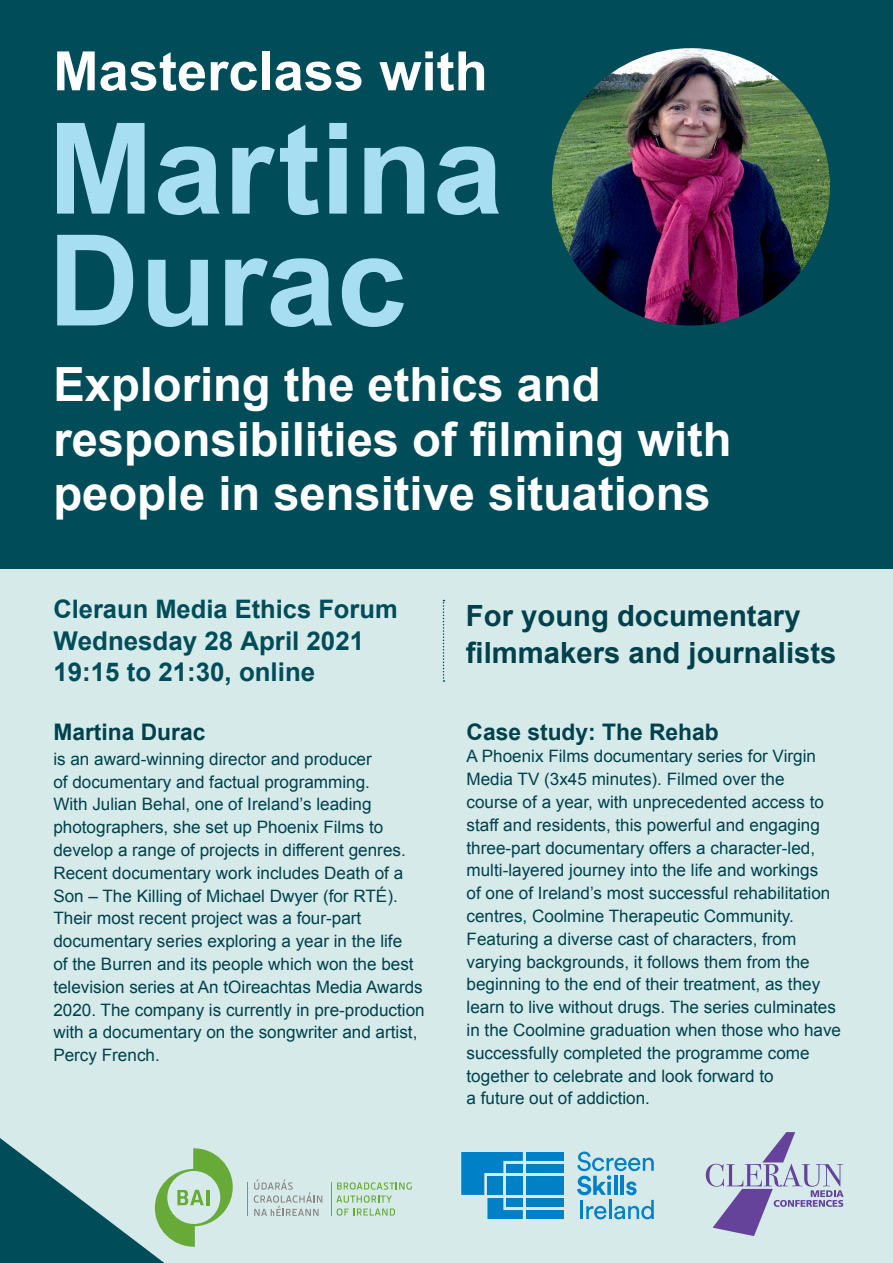
<style>
.page{position:relative;width:893px;height:1263px;background:#d6eaea}
.page>*{position:absolute;margin:0;border:0;box-sizing:border-box;transform-origin:0 0}
.t1{font:700 126.6px/111.9px "Arial";color:#a7def1}
.t2{font:700 54.3px "Arial";color:#fff}
.t3{font:700 47.1px/54.6px "Arial";color:#fff}
.t4{font:700 29.25px/37px "Arial";color:#00414c}
.t5{font:700 25.95px/31.5px "Arial";color:#004c59}
.t6{font:700 25.5px "Arial";color:#004c59}
.t7{font:700 22.8px "Arial";color:#00414c}
.t8{font:17.1px/22.8px "Arial";color:#00414c}
</style>
<div class="page">
<div style="left:0;top:0;width:893px;height:568px;background:#004c59"></div>
<img style="left:552px;top:48px;width:278px;height:277px;border-radius:139px">
<div style="left:526px;top:1210px;width:38px;height:9px;background:#0080c6"></div>
<div style="left:526px;top:1198px;width:38px;height:9px;background:#0080c6"></div>
<svg style="left:461px;top:1152px;width:62px;height:67px"></svg>
<div style="left:487px;top:1176px;width:16px;height:19px;background:#0080c6"></div>
<div style="left:526px;top:1152px;width:38px;height:9px;background:#0080c6"></div>
<div style="left:506px;top:1164px;width:17px;height:9px;background:#0080c6"></div>
<div style="left:506px;top:1176px;width:17px;height:19px;background:#0080c6"></div>
<div style="left:526px;top:1164px;width:38px;height:9px;background:#0080c6"></div>
<div style="left:526px;top:1176px;width:38px;height:19px;background:#0080c6"></div>
<svg style="left:577px;top:1151px;width:77px;height:68px"></svg>
<svg style="left:706px;top:1132px;width:138px;height:104px"></svg>
<svg style="left:254px;top:1179px;width:68px;height:37px"></svg>
<svg style="left:336px;top:1182px;width:76px;height:34px"></svg>
<hr style="left:247px;top:1182px;width:1px;height:34px;background:#68aa38">
<hr style="left:331px;top:1182px;width:1px;height:33px;background:#68aa38">
<svg style="left:443px;top:600px;width:1px;height:82px"></svg>
<svg style="left:0;top:1138px;width:233px;height:125px"></svg>
<h2 class="t2" style="left:53px;top:35px;width:436px">Masterclass with</h2>
<h1 class="t1" style="left:48px;top:118px;width:457px">Mar tina<br>Durac</h1>
<h3 class="t3" style="left:53px;top:359px;width:680px">Exploring the ethics and responsibilities of filming with people in sensitive situations</h3>
<h3 class="t6" style="left:53px;top:592px;width:346px">Cleraun Media Ethics Forum</h3>
<h3 class="t5" style="left:53px;top:625px;width:312px">Wednesday 28 April 2021<br>19:15 to 21:30, online</h3>
<h3 class="t7" style="left:53px;top:717px;width:154px">Martina Durac</h3>
<p class="t8" style="left:53px;top:747px;width:373px">is an award-winning director and producer<br>of documentary and factual programming.<br>With Julian Behal, one of Ireland’s leading photographers, she set up Phoenix Films to develop a range of projects in different genres.<br>Recent documentary work includes Death of a Son – The Killing of Michael Dwyer (for RTÉ).<br>Their most recent project was a four-part documentary series exploring a year in the life<br>of the Burren and its people which won the best television series at An tOireachtas Media Awards 2020. The company is currently in pre-production with a documentary on the songwriter and artist, Percy French.</p>
<h3 class="t4" style="left:466px;top:598px;width:372px">For young documentary filmmakers and journalists</h3>
<h3 class="t7" style="left:467px;top:717px;width:254px">Case study: The Rehab</h3>
<p class="t8" style="left:467px;top:745px;width:376px">A Phoenix Films documentary series for Virgin Media TV (3x45 minutes). Filmed over the<br>course of a year, with unprecedented access to staff and residents, this powerful and engaging three-part documentary offers a character-led, multi-layered journey into the life and workings<br>of one of Ireland’s most successful rehabilitation centres, Coolmine Therapeutic Community.<br>Featuring a diverse cast of characters, from varying backgrounds, it follows them from the beginning to the end of their treatment, as they learn to live without drugs. The series culminates in the Coolmine graduation when those who have successfully completed the programme come together to celebrate and look forward to<br>a future out of addiction.</p>
</div>
